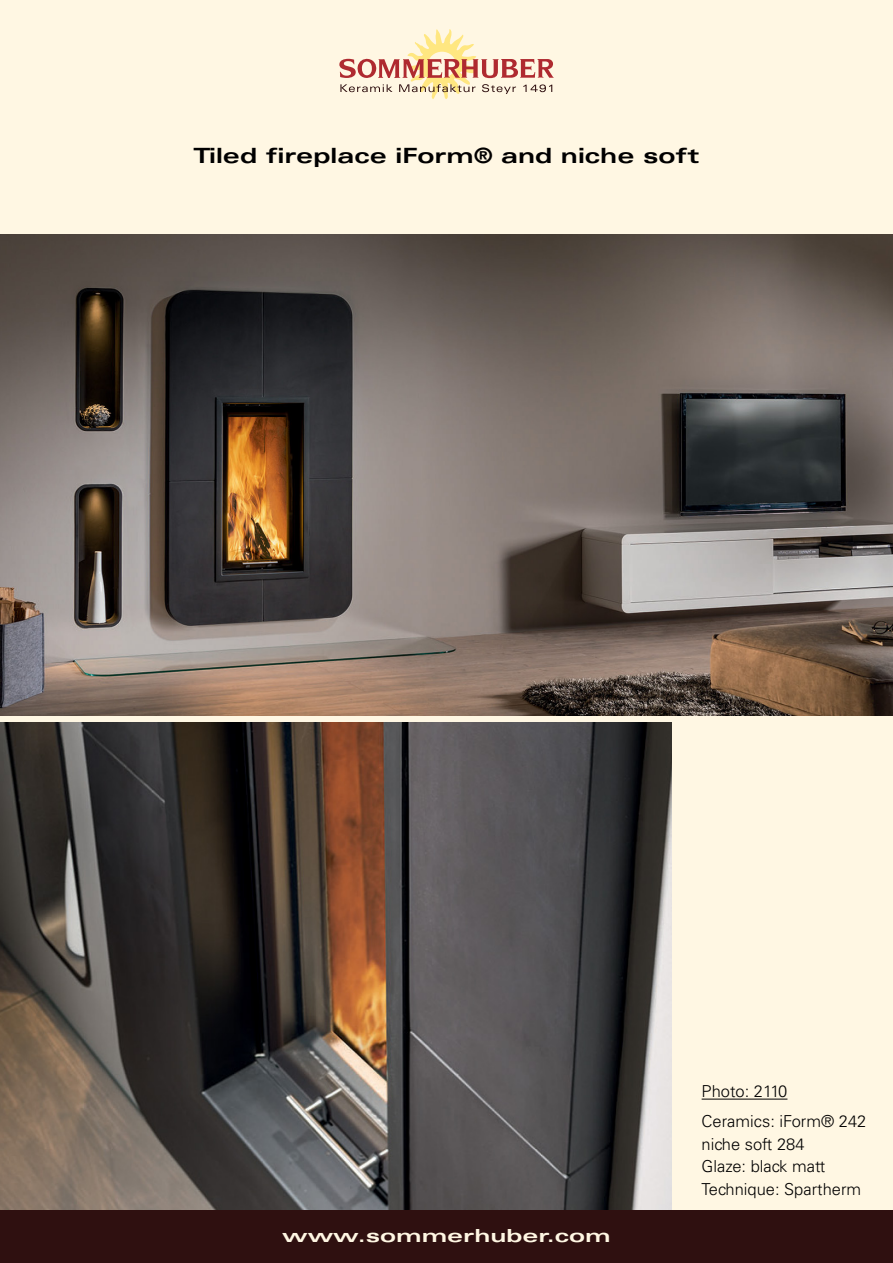
<style>
.page{position:relative;width:893px;height:1263px;background:#fff7e3}
.page>*{position:absolute;margin:0;border:0;box-sizing:border-box;transform-origin:0 0}
.t1{font:700 expanded 21px "Univers LT";color:#000;scale:1.1 1}
.t2{font:700 expanded 18px "Univers LT";color:#fff7e3;scale:1.2 1}
.t3{font:300 16.5px/22.5px "Univers LT";color:#000}
</style>
<div class="page">
<svg style="left:339px;top:29px;width:215px;height:70px"></svg>
<img style="left:0;top:723px;width:672px;height:488px">
<hr style="left:702px;top:1099px;width:85px;height:1px;background:#000">
<img style="left:0;top:234px;width:893px;height:482px">
<div style="left:0;top:1211px;width:893px;height:52px;background:#2f1010"></div>
<p class="t1" style="left:193px;top:144px;width:461px">Tiled fireplace iForm® and niche soft</p>
<p class="t2" style="left:282px;top:1225px;width:275px">www.sommerhuber.com</p>
<p class="t3" style="left:702px;top:1076px;width:166px;line-height:30px">Photo: 2110<br>Ceramics: iForm® 242</p>
<p class="t3" style="left:702px;top:1133px;width:161px">niche soft 284<br>Glaze: black matt<br>Technique: Spartherm</p>
</div>
